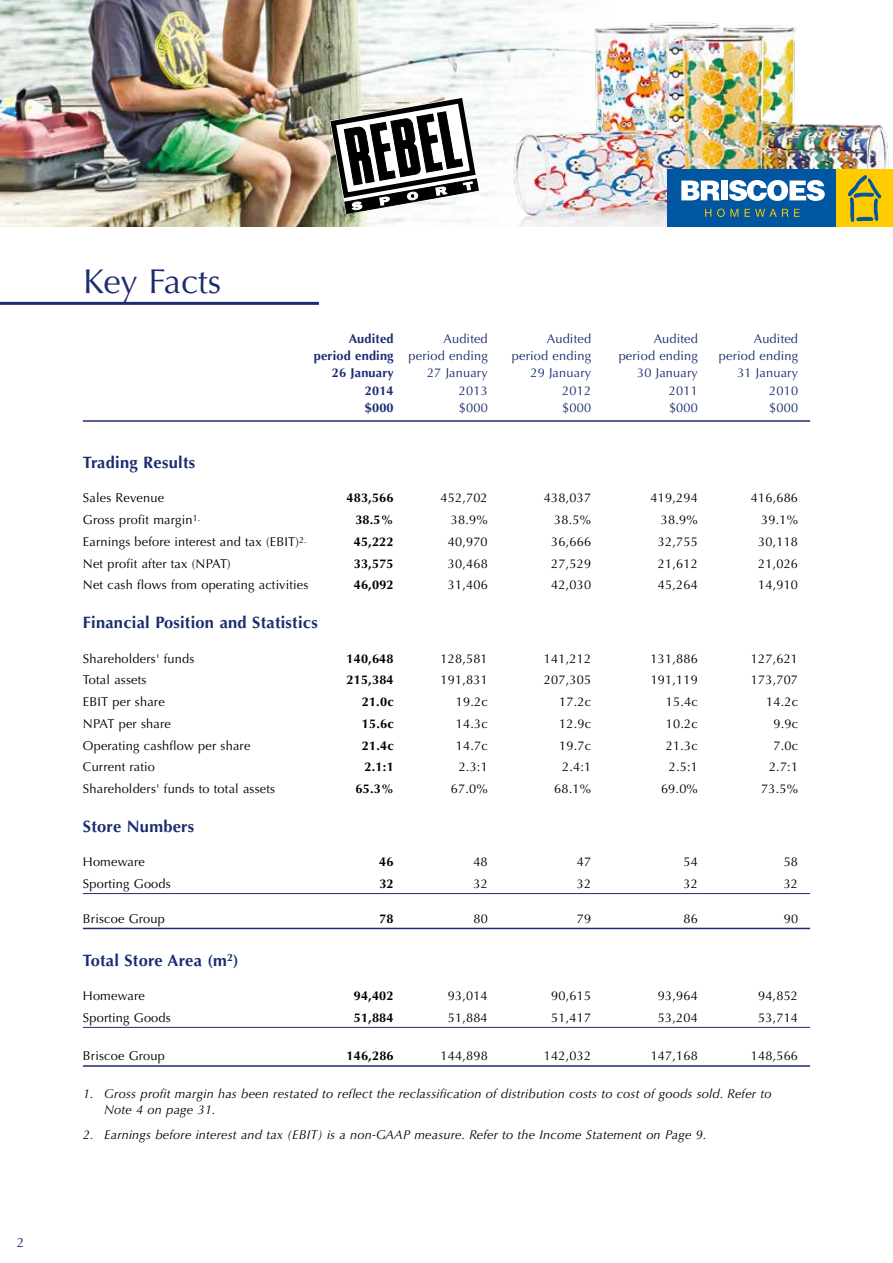
<style>
.page{position:relative;width:893px;height:1263px;background:#fff}
.page>*{position:absolute;margin:0;border:0;box-sizing:border-box;transform-origin:0 0}
.t1{font:34.5px "Optima LT Std";color:#1b2d70}
.t2{font:700 16.5px "Optima LT Std";letter-spacing:.015em;color:#1b2d70}
.t3{font:13.5px "Optima LT Std";color:#1b2d70}
.t4{font:12.75px "Optima LT Std";letter-spacing:.015em;color:#000}
.t5{font:italic 12.75px/16.5px "Optima LT Std";letter-spacing:.015em;color:#000}
.t6{font:12.75px "Optima LT Std";letter-spacing:.015em;color:#1b2d70}
.t7{font:700 12.75px "Optima LT Std";letter-spacing:.015em;color:#000}
.t8{font:700 12.75px "Optima LT Std";letter-spacing:.015em;color:#1b2d70}
.s1{font-weight:400}
</style>
<div class="page">
<hr style="left:83px;top:420px;width:727px;height:2px;background:#1b2d70">
<hr style="left:83px;top:893px;width:727px;height:1px;background:#1b2d70">
<hr style="left:83px;top:928px;width:727px;height:1px;background:#1b2d70">
<hr style="left:83px;top:1027px;width:727px;height:1px;background:#1b2d70">
<hr style="left:83px;top:1065px;width:727px;height:2px;background:#1b2d70">
<hr style="left:0;top:302px;width:319px;height:3px;background:#1b2d70">
<img style="left:0;top:0;width:483px;height:227px">
<img style="left:483px;top:0;width:406px;height:227px">
<svg style="left:327px;top:95px;width:155px;height:126px"></svg>
<div style="left:836px;top:169px;width:57px;height:58px;background:#fc0"></div>
<div style="left:668px;top:169px;width:168px;height:58px;background:#0056a0"></div>
<svg style="left:681px;top:181px;width:39px;height:19px"></svg>
<div style="left:721px;top:181px;width:7px;height:19px;background:#fff"></div>
<svg style="left:729px;top:180px;width:96px;height:21px"></svg>
<svg style="left:705px;top:209px;width:6px;height:8px"></svg>
<svg style="left:717px;top:209px;width:21px;height:8px"></svg>
<svg style="left:745px;top:209px;width:43px;height:8px"></svg>
<svg style="left:794px;top:209px;width:5px;height:8px"></svg>
<svg style="left:848px;top:175px;width:33px;height:47px"></svg>
<p class="t3" style="left:17px;top:1234px;width:9px">2</p>
<h1 class="t1" style="left:83px;top:261px;width:140px">Key Facts</h1>
<p class="t8" style="left:349px;top:331px;width:46px">Audited</p>
<p class="t6" style="left:444px;top:331px;width:46px">Audited</p>
<p class="t6" style="left:547px;top:331px;width:46px">Audited</p>
<p class="t6" style="left:654px;top:331px;width:46px">Audited</p>
<p class="t6" style="left:754px;top:331px;width:46px">Audited</p>
<p class="t8" style="left:314px;top:348px;width:175px">period ending <span class="s1">period ending</span></p>
<p class="t6" style="left:512px;top:348px;width:81px">period ending</p>
<p class="t6" style="left:619px;top:348px;width:81px">period ending</p>
<p class="t6" style="left:719px;top:348px;width:81px">period ending</p>
<p class="t8" style="left:332px;top:365px;width:63px">26 January</p>
<p class="t6" style="left:427px;top:365px;width:62px">27 January</p>
<p class="t6" style="left:530px;top:365px;width:62px">29 January</p>
<p class="t6" style="left:637px;top:365px;width:62px">30 January</p>
<p class="t6" style="left:737px;top:365px;width:62px">31 January</p>
<p class="t8" style="left:365px;top:383px;width:30px">2014</p>
<p class="t6" style="left:459px;top:383px;width:30px">2013</p>
<p class="t6" style="left:562px;top:383px;width:30px">2012</p>
<p class="t6" style="left:669px;top:383px;width:30px">2011</p>
<p class="t6" style="left:769px;top:383px;width:30px">2010</p>
<p class="t8" style="left:365px;top:400px;width:30px">$000</p>
<p class="t6" style="left:459px;top:400px;width:30px">$000</p>
<p class="t6" style="left:562px;top:400px;width:30px">$000</p>
<p class="t6" style="left:669px;top:400px;width:30px">$000</p>
<p class="t6" style="left:769px;top:400px;width:30px">$000</p>
<p class="t2" style="left:83px;top:453px;width:114px">Trading Results</p>
<p class="t4" style="left:83px;top:490px;width:83px">Sales Revenue</p>
<p class="t7" style="left:346px;top:490px;width:49px">483,566</p>
<p class="t4" style="left:440px;top:490px;width:49px">452,702</p>
<p class="t4" style="left:544px;top:490px;width:49px">438,037</p>
<p class="t4" style="left:651px;top:490px;width:49px">419,294</p>
<p class="t4" style="left:751px;top:490px;width:49px">416,686</p>
<p class="t4" style="left:83px;top:512px;width:118px">Gross profit margin<sup>1.</sup></p>
<p class="t7" style="left:355px;top:512px;width:40px">38.5%</p>
<p class="t4" style="left:451px;top:512px;width:38px">38.9%</p>
<p class="t4" style="left:554px;top:512px;width:38px">38.5%</p>
<p class="t4" style="left:661px;top:512px;width:38px">38.9%</p>
<p class="t4" style="left:761px;top:512px;width:38px">39.1%</p>
<p class="t4" style="left:83px;top:534px;width:224px">Earnings before interest and tax (EBIT)<sup>2.</sup></p>
<p class="t7" style="left:354px;top:534px;width:41px">45,222</p>
<p class="t4" style="left:448px;top:534px;width:41px">40,970</p>
<p class="t4" style="left:551px;top:534px;width:41px">36,666</p>
<p class="t4" style="left:658px;top:534px;width:41px">32,755</p>
<p class="t4" style="left:758px;top:534px;width:41px">30,118</p>
<p class="t4" style="left:83px;top:556px;width:149px">Net profit after tax (NPAT)</p>
<p class="t7" style="left:354px;top:556px;width:41px">33,575</p>
<p class="t4" style="left:448px;top:556px;width:41px">30,468</p>
<p class="t4" style="left:551px;top:556px;width:41px">27,529</p>
<p class="t4" style="left:658px;top:556px;width:41px">21,612</p>
<p class="t4" style="left:758px;top:556px;width:41px">21,026</p>
<p class="t4" style="left:83px;top:577px;width:227px">Net cash flows from operating activities</p>
<p class="t7" style="left:354px;top:577px;width:41px">46,092</p>
<p class="t4" style="left:448px;top:577px;width:41px">31,406</p>
<p class="t4" style="left:551px;top:577px;width:41px">42,030</p>
<p class="t4" style="left:658px;top:577px;width:41px">45,264</p>
<p class="t4" style="left:758px;top:577px;width:41px">14,910</p>
<p class="t2" style="left:83px;top:613px;width:236px">Financial Position and Statistics</p>
<p class="t4" style="left:83px;top:651px;width:113px">Shareholders' funds</p>
<p class="t7" style="left:346px;top:651px;width:49px">140,648</p>
<p class="t4" style="left:440px;top:651px;width:49px">128,581</p>
<p class="t4" style="left:544px;top:651px;width:49px">141,212</p>
<p class="t4" style="left:651px;top:651px;width:49px">131,886</p>
<p class="t4" style="left:751px;top:651px;width:49px">127,621</p>
<p class="t4" style="left:83px;top:673px;width:65px">Total assets</p>
<p class="t7" style="left:346px;top:672px;width:49px">215,384</p>
<p class="t4" style="left:440px;top:673px;width:49px">191,831</p>
<p class="t4" style="left:544px;top:673px;width:49px">207,305</p>
<p class="t4" style="left:651px;top:673px;width:49px">191,119</p>
<p class="t4" style="left:751px;top:673px;width:49px">173,707</p>
<p class="t4" style="left:83px;top:694px;width:83px">EBIT per share</p>
<p class="t7" style="left:362px;top:694px;width:33px">21.0c</p>
<p class="t4" style="left:456px;top:694px;width:33px">19.2c</p>
<p class="t4" style="left:559px;top:694px;width:33px">17.2c</p>
<p class="t4" style="left:666px;top:694px;width:33px">15.4c</p>
<p class="t4" style="left:766px;top:694px;width:33px">14.2c</p>
<p class="t4" style="left:83px;top:716px;width:90px">NPAT per share</p>
<p class="t7" style="left:362px;top:716px;width:33px">15.6c</p>
<p class="t4" style="left:456px;top:716px;width:33px">14.3c</p>
<p class="t4" style="left:559px;top:716px;width:33px">12.9c</p>
<p class="t4" style="left:666px;top:716px;width:33px">10.2c</p>
<p class="t4" style="left:773px;top:716px;width:26px">9.9c</p>
<p class="t4" style="left:83px;top:738px;width:169px">Operating cashflow per share</p>
<p class="t7" style="left:362px;top:738px;width:33px">21.4c</p>
<p class="t4" style="left:456px;top:738px;width:33px">14.7c</p>
<p class="t4" style="left:559px;top:738px;width:33px">19.7c</p>
<p class="t4" style="left:666px;top:738px;width:33px">21.3c</p>
<p class="t4" style="left:773px;top:738px;width:26px">7.0c</p>
<p class="t4" style="left:83px;top:760px;width:73px">Current ratio</p>
<p class="t7" style="left:365px;top:759px;width:31px">2.1:1</p>
<p class="t4" style="left:459px;top:760px;width:31px">2.3:1</p>
<p class="t4" style="left:562px;top:760px;width:31px">2.4:1</p>
<p class="t4" style="left:669px;top:760px;width:31px">2.5:1</p>
<p class="t4" style="left:769px;top:760px;width:31px">2.7:1</p>
<p class="t4" style="left:83px;top:781px;width:194px">Shareholders' funds to total assets</p>
<p class="t7" style="left:355px;top:781px;width:40px">65.3%</p>
<p class="t4" style="left:451px;top:781px;width:38px">67.0%</p>
<p class="t4" style="left:554px;top:781px;width:38px">68.1%</p>
<p class="t4" style="left:661px;top:781px;width:38px">69.0%</p>
<p class="t4" style="left:761px;top:781px;width:38px">73.5%</p>
<p class="t2" style="left:83px;top:817px;width:113px">Store Numbers</p>
<p class="t4" style="left:83px;top:855px;width:64px">Homeware</p>
<p class="t7" style="left:379px;top:854px;width:16px">46</p>
<p class="t4" style="left:473px;top:855px;width:16px">48</p>
<p class="t4" style="left:577px;top:855px;width:16px">47</p>
<p class="t4" style="left:683px;top:855px;width:16px">54</p>
<p class="t4" style="left:784px;top:855px;width:16px">58</p>
<p class="t4" style="left:83px;top:876px;width:89px">Sporting Goods</p>
<p class="t7" style="left:379px;top:876px;width:16px">32</p>
<p class="t4" style="left:473px;top:876px;width:16px">32</p>
<p class="t4" style="left:577px;top:876px;width:16px">32</p>
<p class="t4" style="left:683px;top:876px;width:16px">32</p>
<p class="t4" style="left:784px;top:876px;width:16px">32</p>
<p class="t4" style="left:83px;top:911px;width:84px">Briscoe Group</p>
<p class="t7" style="left:379px;top:911px;width:16px">78</p>
<p class="t4" style="left:473px;top:911px;width:16px">80</p>
<p class="t4" style="left:577px;top:911px;width:16px">79</p>
<p class="t4" style="left:683px;top:911px;width:16px">86</p>
<p class="t4" style="left:784px;top:911px;width:16px">90</p>
<p class="t2" style="left:83px;top:950px;width:157px">Total Store Area (m<sup>2</sup>)</p>
<p class="t4" style="left:83px;top:988px;width:64px">Homeware</p>
<p class="t7" style="left:354px;top:988px;width:41px">94,402</p>
<p class="t4" style="left:448px;top:988px;width:41px">93,014</p>
<p class="t4" style="left:551px;top:988px;width:41px">90,615</p>
<p class="t4" style="left:658px;top:988px;width:41px">93,964</p>
<p class="t4" style="left:758px;top:988px;width:41px">94,852</p>
<p class="t4" style="left:83px;top:1010px;width:89px">Sporting Goods</p>
<p class="t7" style="left:354px;top:1010px;width:41px">51,884</p>
<p class="t4" style="left:448px;top:1010px;width:41px">51,884</p>
<p class="t4" style="left:551px;top:1010px;width:41px">51,417</p>
<p class="t4" style="left:658px;top:1010px;width:41px">53,204</p>
<p class="t4" style="left:758px;top:1010px;width:41px">53,714</p>
<p class="t4" style="left:83px;top:1048px;width:84px">Briscoe Group</p>
<p class="t7" style="left:346px;top:1048px;width:49px">146,286</p>
<p class="t4" style="left:440px;top:1048px;width:49px">144,898</p>
<p class="t4" style="left:544px;top:1048px;width:49px">142,032</p>
<p class="t4" style="left:651px;top:1048px;width:49px">147,168</p>
<p class="t4" style="left:751px;top:1048px;width:49px">148,566</p>
<p class="t5" style="left:104px;top:1085px;width:669px;text-indent:-21px">1. Gross profit margin has been restated to reflect the reclassification of distribution costs to cost of goods sold. Refer to<br>Note 4 on page 31.</p>
<p class="t5" style="left:83px;top:1127px;width:625px">2. Earnings before interest and tax (EBIT) is a non-GAAP measure. Refer to the Income Statement on Page 9.</p>
</div>
